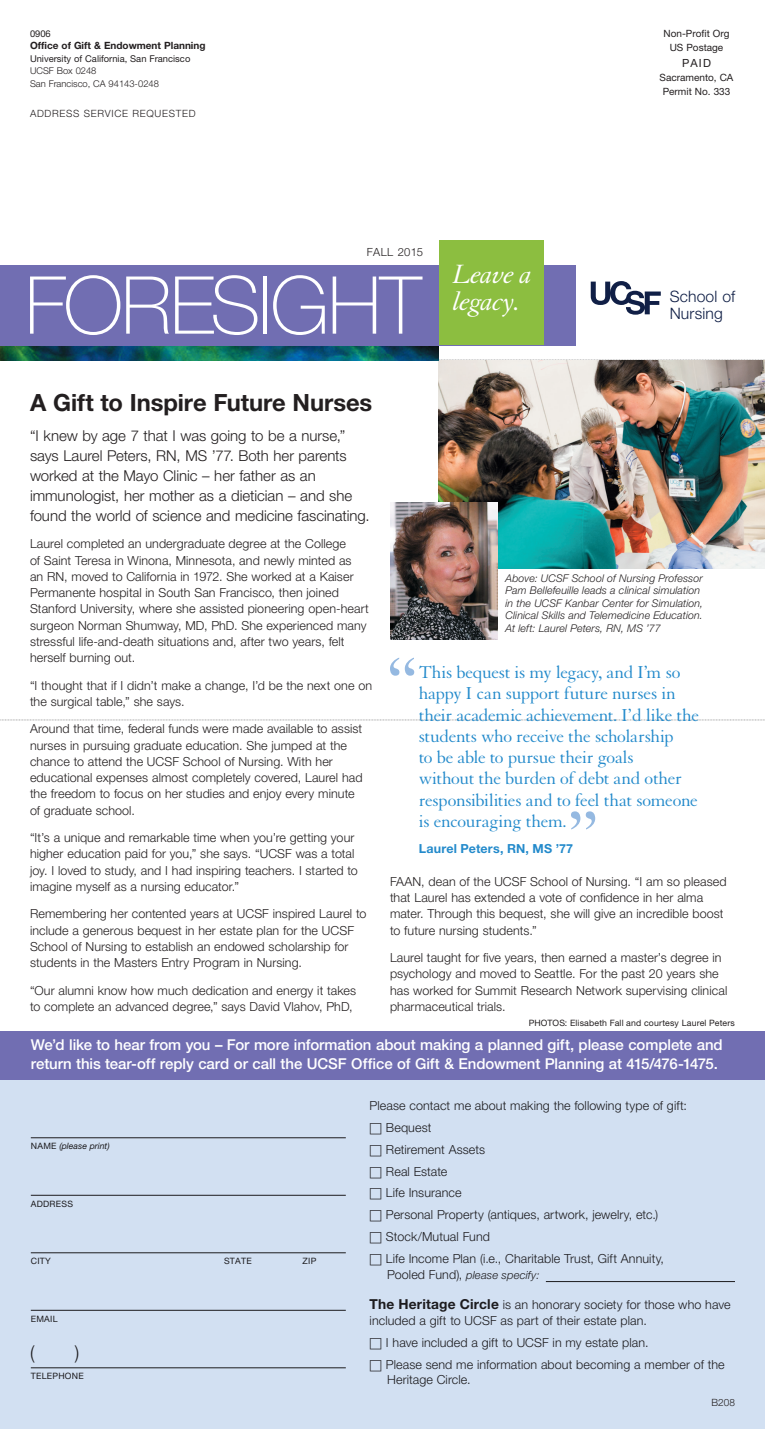
<style>
.page{position:relative;width:765px;height:1429px;background:#fff}
.page>*{position:absolute;margin:0;border:0;box-sizing:border-box;transform-origin:0 0}
.t1{font:100 80px "Helvetica Neue LT Std";letter-spacing:-.025em;color:#fff}
.Quote_Granjon{font:italic 28.75px/27.5px "Granjon";letter-spacing:-.02em;color:#fff}
.Head_Bold{font:700 23.75px "Helvetica Neue LT Std";letter-spacing:-.005em;color:#231f20}
.Pullquote{font:18.75px/21.2px "Granjon";letter-spacing:-.02em;color:#238acb}
.t2{font:300 18.75px "Helvetica Neue LT Std";color:#231f20}
.t3{font:300 15.75px/16.5px "Helvetica Neue LT Std";letter-spacing:.01em;color:#101f46}
.Intro_graph{font:300 15px/20px "Helvetica Neue LT Std";letter-spacing:-.005em;color:#231f20}
.Head{font:500 15px/18.8px "Helvetica Neue LT Std";letter-spacing:-.005em;color:#fff}
.Body_NEW{font:300 12.5px/16.2px "Helvetica Neue LT Std";letter-spacing:.005em;color:#231f20}
.Pullquote_attributio{font:700 12.5px "Helvetica Neue LT Std";letter-spacing:.015em;color:#238acb}
.t4{font:italic 300 11.25px "Helvetica Neue LT Std";letter-spacing:.01em;color:#231f20}
.Body_Helv{font:300 11.25px "Helvetica Neue LT Std";letter-spacing:.025em;color:#231f20}
.t5{font:11.25px "Helvetica Neue LT Std";color:#231f20}
.t6{font:italic 300 10.62px/12.5px "Helvetica Neue LT Std";letter-spacing:.01em;color:#231f20}
.t7{font:10px "Helvetica Neue LT Std";color:#231f20}
.t8{font:700 10px "Helvetica Neue LT Std";color:#231f20}
.t9{font:300 10px "Helvetica Neue LT Std";letter-spacing:.07em;color:#231f20}
.t10{font:9.38px "Helvetica Neue LT Std";color:#231f20}
.t11{font:300 9.38px "Helvetica Neue LT Std";color:#231f20}
.photo_credit{font:8.75px "Helvetica Neue LT Std";letter-spacing:.025em;color:#231f20}
.t12{font:italic 8.75px "Helvetica Neue LT Std";color:#231f20}
.s1{font-style:normal}
.s2{font-family:"Universal Newswith Comm Pi";font-weight:400}
.s3{font-style:normal;font-size:12.5px}
.s4{font-weight:700;font-size:13.75px}
</style>
<div class="page">
<div style="left:0;top:1056px;width:765px;height:373px;background:#d2e0f2"></div>
<hr style="left:31px;top:1137px;width:315px;height:1px;background:#231f20">
<hr style="left:31px;top:1195px;width:315px;height:1px;background:#231f20">
<hr style="left:31px;top:1252px;width:315px;height:1px;background:#231f20">
<hr style="left:31px;top:1310px;width:315px;height:1px;background:#231f20">
<hr style="left:31px;top:1367px;width:315px;height:1px;background:#231f20">
<hr style="left:546px;top:1281px;width:189px;height:1px;background:#231f20">
<img style="left:439px;top:360px;width:326px;height:209px">
<img style="left:390px;top:503px;width:108px;height:136px">
<svg style="left:390px;top:658px;width:24px;height:18px"></svg>
<svg style="left:571px;top:811px;width:24px;height:18px"></svg>
<img style="left:0;top:345px;width:439px;height:15px">
<div style="left:0;top:1031px;width:765px;height:49px;background:#716eb2"></div>
<div style="left:0;top:265px;width:576px;height:80px;background:#716eb2"></div>
<div style="left:439px;top:240px;width:104px;height:105px;background:#8cbe40"></div>
<svg style="left:591px;top:281px;width:70px;height:34px"></svg>
<p class="t10" style="left:30px;top:28px;width:22px">0906</p>
<p class="t8" style="left:30px;top:39px;width:177px">Office of Gift &amp; Endowment Planning</p>
<p class="t10" style="left:30px;top:53px;width:162px">University of California, San Francisco</p>
<p class="t11" style="left:30px;top:65px;width:68px">UCSF Box 0248</p>
<p class="t11" style="left:30px;top:78px;width:130px">San Francisco, CA 94143-0248</p>
<p class="t9" style="left:30px;top:107px;width:167px">ADDRESS SERVICE REQUESTED</p>
<p class="Body_Helv" style="left:367px;top:245px;width:58px">FALL 2015</p>
<p class="t1" style="left:25px;top:259px;width:398px">FORESIGHT</p>
<p class="Head_Bold" style="left:30px;top:388px;width:344px">A Gift to Inspire Future Nurses</p>
<p class="Quote_Granjon" style="left:453px;top:261px;width:81px">Leave a legacy.</p>
<p class="t7" style="left:664px;top:28px;width:68px">Non-Profit Org</p>
<p class="t7" style="left:670px;top:41px;width:55px">US Postage</p>
<p class="t5" style="left:682px;top:56px;width:30px">PAID</p>
<p class="t7" style="left:660px;top:71px;width:75px">Sacramento, CA</p>
<p class="t7" style="left:663px;top:85px;width:69px">Permit No. 333</p>
<p class="t3" style="left:670px;top:288px;width:67px">School of<br>Nursing</p>
<p class="Intro_graph" style="left:30px;top:425px;width:341px">“I knew by age 7 that I was going to be a nurse,” says Laurel Peters, RN, MS ’77. Both her parents worked at the Mayo Clinic – her father as an immunologist, her mother as a dietician – and she found the world of science and medicine fascinating.</p>
<p class="Body_NEW" style="left:30px;top:535px;width:340px">Laurel completed an undergraduate degree at the College<br>of Saint Teresa in Winona, Minnesota, and newly minted as<br>an RN, moved to California in 1972. She worked at a Kaiser Permanente hospital in South San Francisco, then joined Stanford University, where she assisted pioneering open-heart surgeon Norman Shumway, MD, PhD. She experienced many stressful life-and-death situations and, after two years, felt herself burning out.</p>
<p class="Body_NEW" style="left:30px;top:677px;width:344px">“I thought that if I didn’t make a change, I’d be the next one on the surgical table,” she says.</p>
<p class="Body_NEW" style="left:30px;top:720px;width:334px">Around that time, federal funds were made available to assist nurses in pursuing graduate education. She jumped at the chance to attend the UCSF School of Nursing. With her educational expenses almost completely covered, Laurel had the freedom to focus on her studies and enjoy every minute of graduate school.</p>
<p class="Body_NEW" style="left:30px;top:829px;width:329px">“It’s a unique and remarkable time when you’re getting your higher education paid for you,” she says. “UCSF was a total joy. I loved to study, and I had inspiring teachers. I started to imagine myself as a nursing educator.”</p>
<p class="Body_NEW" style="left:30px;top:905px;width:338px">Remembering her contented years at UCSF inspired Laurel to include a generous bequest in her estate plan for the UCSF School of Nursing to establish an endowed scholarship for students in the Masters Entry Program in Nursing.</p>
<p class="Body_NEW" style="left:30px;top:982px;width:328px">“Our alumni know how much dedication and energy it takes to complete an advanced degree,” says David Vlahov, PhD,</p>
<p class="t6" style="left:505px;top:572px;width:199px">Above: UCSF School of Nursing Professor Pam Bellefeuille leads a clinical simulation in the UCSF Kanbar Center for Simulation, Clinical Skills and Telemedicine Education.</p>
<p class="t6" style="left:505px;top:622px;width:157px">At left: Laurel Peters, RN, MS ’77</p>
<p class="Pullquote" style="left:419px;top:662px;width:282px">This bequest is my legacy, and I’m so happy I can support future nurses in their academic achievement. I’d like the students who receive the scholarship<br>to be able to pursue their goals<br>without the burden of debt and other responsibilities and to feel that someone is encouraging them.</p>
<p class="Pullquote_attributio" style="left:419px;top:841px;width:156px">Laurel Peters, RN, MS ’77</p>
<p class="Body_NEW" style="left:390px;top:873px;width:338px">FAAN, dean of the UCSF School of Nursing. “I am so pleased that Laurel has extended a vote of confidence in her alma mater. Through this bequest, she will give an incredible boost to future nursing students.”</p>
<p class="Body_NEW" style="left:390px;top:949px;width:339px">Laurel taught for five years, then earned a master’s degree in psychology and moved to Seattle. For the past 20 years she has worked for Summit Research Network supervising clinical pharmaceutical trials.</p>
<p class="photo_credit" style="left:529px;top:1018px;width:208px">PHOTOS: Elisabeth Fall and courtesy Laurel Peters</p>
<p class="Head" style="left:31px;top:1035px;width:693px">We’d like to hear from you – For more information about making a planned gift, please complete and return this tear-off reply card or call the UCSF Office of Gift &amp; Endowment Planning at 415/476-1475.</p>
<p class="t12" style="left:31px;top:1141px;width:80px"><span class="s1">NAME</span> (please print)</p>
<p class="photo_credit" style="left:31px;top:1198px;width:44px">ADDRESS</p>
<p class="photo_credit" style="left:31px;top:1256px;width:22px">CITY</p>
<p class="photo_credit" style="left:224px;top:1256px;width:29px">STATE</p>
<p class="photo_credit" style="left:303px;top:1256px;width:15px">ZIP</p>
<p class="photo_credit" style="left:31px;top:1313px;width:28px">EMAIL</p>
<h3 class="t2" style="left:30px;top:1340px;width:6px">(</h3>
<h3 class="t2" style="left:75px;top:1340px;width:6px">)</h3>
<p class="photo_credit" style="left:31px;top:1371px;width:54px">TELEPHONE</p>
<p class="Body_NEW" style="left:370px;top:1094px;width:319px;line-height:21.9px">Please contact me about making the following type of gift: <span class="s2">h</span> Bequest<br><span class="s2">h</span> Retirement Assets<br><span class="s2">h</span> Real Estate<br><span class="s2">h</span> Life Insurance<br><span class="s2">h</span> Personal Property (antiques, artwork, jewelry, etc.)<br><span class="s2">h</span> Stock/Mutual Fund<br><span class="s2">h</span> Life Income Plan (i.e., Charitable Trust, Gift Annuity,</p>
<p class="t4" style="left:387px;top:1268px;width:154px"><span class="s3">Pooled Fund),</span> please specify:</p>
<p class="Body_NEW" style="left:370px;top:1297px;width:362px;line-height:15.6px"><span class="s4">The Heritage Circle</span> is an honorary society for those who have included a gift to UCSF as part of their estate plan.</p>
<p class="Body_NEW" style="left:370px;top:1331px;width:357px;line-height:21.9px"><span class="s2">h</span> I have included a gift to UCSF in my estate plan.<br><span class="s2">h</span> Please send me information about becoming a member of the</p>
<p class="Body_NEW" style="left:387px;top:1371px;width:85px">Heritage Circle.</p>
<p class="t9" style="left:711px;top:1396px;width:25px">B208</p>
</div>
